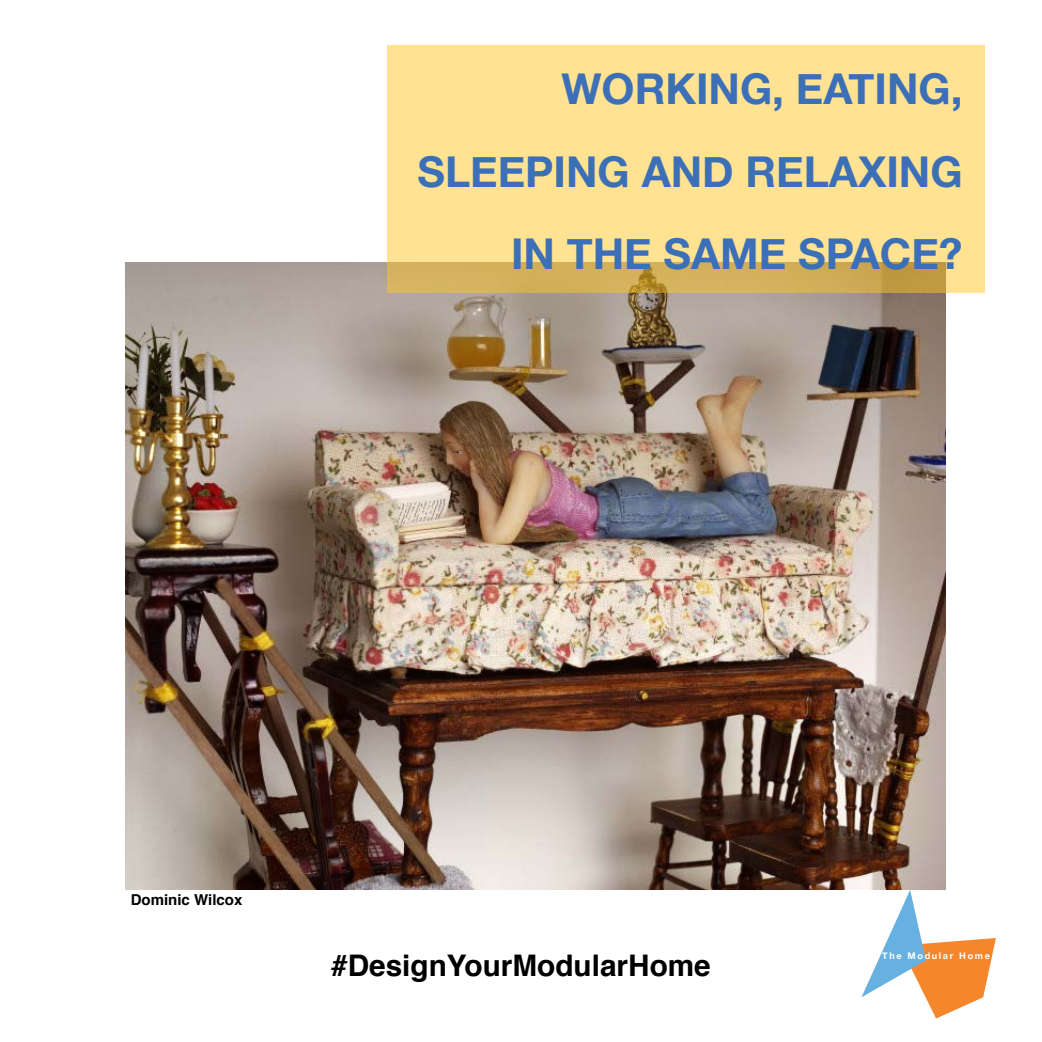
<style>
.page{position:relative;width:1042px;height:1042px;background:#fff}
.page>*{position:absolute;margin:0;border:0;box-sizing:border-box;transform-origin:0 0}
.t1{font:700 42.52px/82.1px "Helvetica Neue";color:#3b6fb7;text-align:right}
.t2{font:700 29.75px "Helvetica";color:#000}
.t3{font:700 15.05px "Helvetica";color:#000}
.t4{font:700 9.1px "Helvetica Neue";letter-spacing:.18em;color:#fff}
</style>
<div class="page">
<img style="left:125px;top:262px;width:820px;height:628px">
<svg style="left:861px;top:890px;width:135px;height:128px"></svg>
<svg style="left:387px;top:46px;width:597px;height:247px;background:#f9db8a"></svg>
<p class="t1" style="left:417px;top:49px;width:546px">WORKING, EATING,<br>SLEEPING AND RELAXING<br>IN THE SAME SPACE?</p>
<p class="t3" style="left:131px;top:887px;width:113px">Dominic Wilcox</p>
<p class="t2" style="left:331px;top:942px;width:381px">#DesignYourModularHome</p>
<p class="t4" style="left:882px;top:948px;width:109px">The Modular Home</p>
</div>
